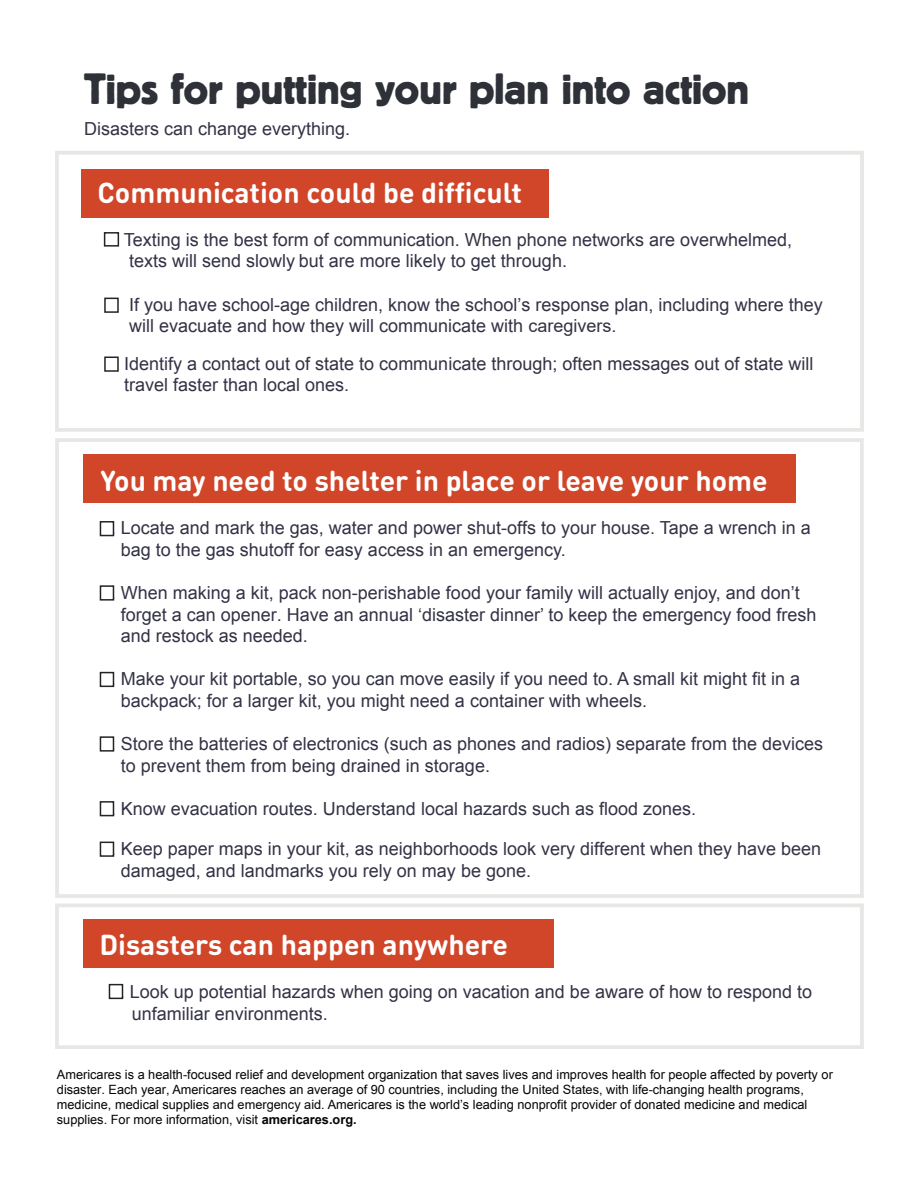
<style>
.page{position:relative;width:918px;height:1188px;background:#fff}
.page>*{position:absolute;margin:0;border:0;box-sizing:border-box;transform-origin:0 0}
.t1{font:43.5px "Block Berthold BQ";color:#2e3138}
.t2{font:700 28.5px "DIN Round Pro";color:#fff}
.t3{font:18px/21.6px "Arial";color:rgb(13 13 36/.85)}
.t4{font:12.75px/15px "Arial";color:#040503}
.s1{font-weight:700}
</style>
<div class="page">
<div style="left:82px;top:169px;width:467px;height:48px;background:#d14529"></div>
<div style="left:83px;top:454px;width:713px;height:48px;background:#d14529"></div>
<div style="left:83px;top:920px;width:471px;height:48px;background:#d14529"></div>
<div style="left:55px;top:151px;width:809px;height:281px;border:4px solid #e7e7e5"></div>
<div style="left:55px;top:438px;width:809px;height:460px;border:4px solid #e7e7e5"></div>
<div style="left:55px;top:904px;width:809px;height:145px;border:4px solid #e7e7e5"></div>
<div style="left:104px;top:232px;width:15px;height:15px;background:#fff;border:2px solid #252323"></div>
<div style="left:104px;top:298px;width:15px;height:15px;background:#fff;border:2px solid #252323"></div>
<div style="left:100px;top:521px;width:14px;height:15px;background:#fff;border:2px solid #252323"></div>
<div style="left:100px;top:672px;width:14px;height:15px;background:#fff;border:2px solid #252323"></div>
<div style="left:100px;top:801px;width:14px;height:15px;background:#fff;border:2px solid #252323"></div>
<div style="left:100px;top:736px;width:14px;height:16px;background:#fff;border:2px solid #252323"></div>
<div style="left:100px;top:842px;width:14px;height:15px;background:#fff;border:2px solid #252323"></div>
<div style="left:109px;top:984px;width:14px;height:15px;background:#fff;border:2px solid #252323"></div>
<div style="left:100px;top:585px;width:14px;height:16px;background:#fff;border:2px solid #252323"></div>
<div style="left:104px;top:357px;width:15px;height:15px;background:#fff;border:2px solid #252323"></div>
<h1 class="t1" style="left:84px;top:64px;width:667px">Tips for putting your plan into action</h1>
<p class="t3" style="left:84px;top:118px;width:268px">Disasters can change everything.</p>
<h2 class="t2" style="left:97px;top:173px;width:426px">Communication could be difficult</h2>
<p class="t3" style="left:129px;top:229px;width:664px;text-indent:-25px">1. Texting is the best form of communication. When phone networks are overwhelmed, texts will send slowly but are more likely to get through.</p>
<p class="t3" style="left:129px;top:294px;width:695px">If you have school-age children, know the school’s response plan, including where they will evacuate and how they will communicate with caregivers.</p>
<p class="t3" style="left:124px;top:353px;width:691px">Identify a contact out of state to communicate through; often messages out of state will travel faster than local ones.</p>
<h2 class="t2" style="left:101px;top:461px;width:669px">You may need to shelter in place or leave your home</h2>
<p class="t3" style="left:121px;top:517px;width:692px;text-indent:-20px">4. Locate and mark the gas, water and power shut-offs to your house. Tape a wrench in a bag to the gas shutoff for easy access in an emergency.</p>
<p class="t3" style="left:121px;top:582px;width:697px;text-indent:-20px">5. When making a kit, pack non-perishable food your family will actually enjoy, and don’t forget a can opener. Have an annual ‘disaster dinner’ to keep the emergency food fresh and restock as needed.</p>
<p class="t3" style="left:121px;top:668px;width:681px;text-indent:-20px">6. Make your kit portable, so you can move easily if you need to. A small kit might fit in a backpack; for a larger kit, you might need a container with wheels.</p>
<p class="t3" style="left:121px;top:733px;width:704px;text-indent:-20px">7. Store the batteries of electronics (such as phones and radios) separate from the devices to prevent them from being drained in storage.</p>
<p class="t3" style="left:101px;top:798px;width:597px">8. Know evacuation routes. Understand local hazards such as flood zones.</p>
<p class="t3" style="left:121px;top:838px;width:702px;text-indent:-20px">9. Keep paper maps in your kit, as neighborhoods look very different when they have been damaged, and landmarks you rely on may be gone.</p>
<h2 class="t2" style="left:99px;top:925px;width:410px">Disasters can happen anywhere</h2>
<p class="t3" style="left:132px;top:981px;width:682px;text-indent:-22px">0. Look up potential hazards when going on vacation and be aware of how to respond to unfamiliar environments.</p>
<p class="t4" style="left:57px;top:1067px;width:777px">Americares is a health-focused relief and development organization that saves lives and improves health for people affected by poverty or disaster. Each year, Americares reaches an average of 90 countries, including the United States, with life-changing health programs, medicine, medical supplies and emergency aid. Americares is the world’s leading nonprofit provider of donated medicine and medical supplies. For more information, visit <span class="s1">americares.org.</span></p>
</div>
